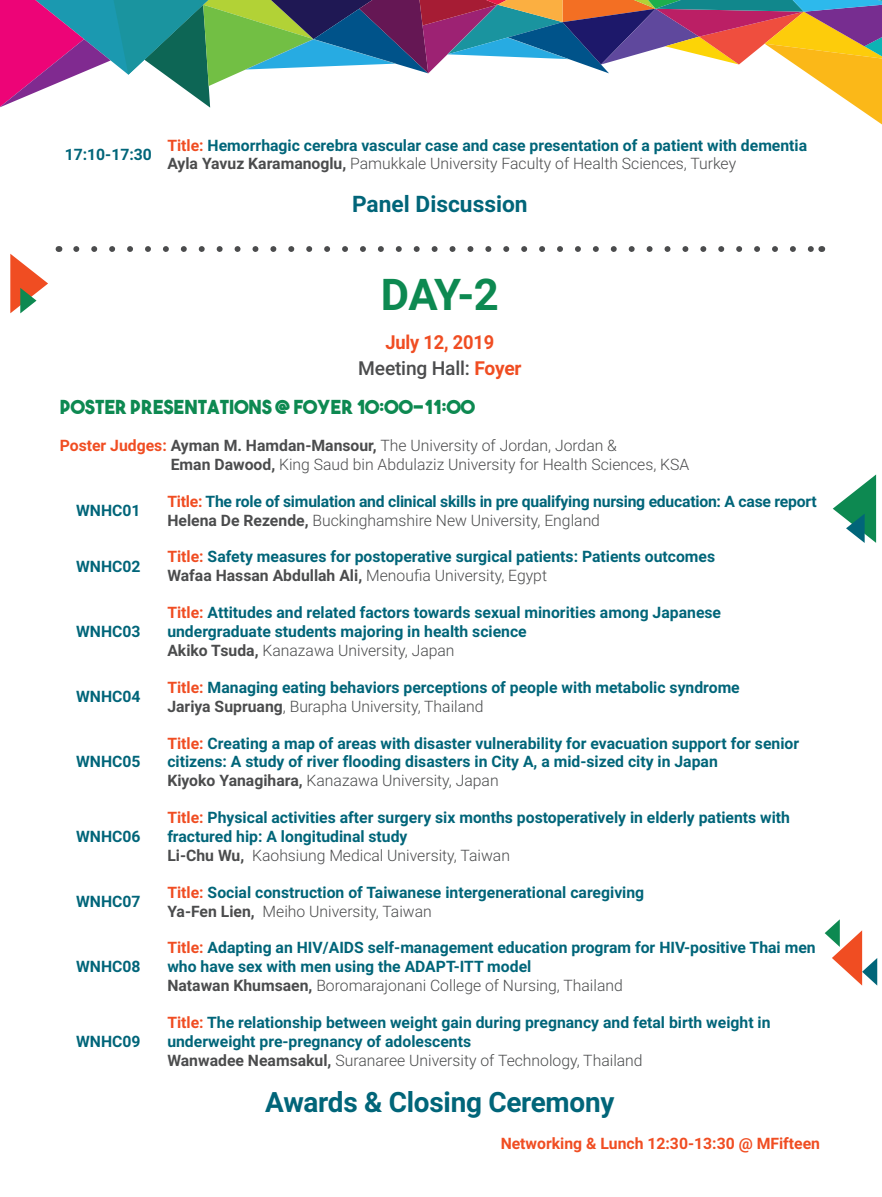
<style>
.page{position:relative;width:882px;height:1197px;background:#fff}
.page>*{position:absolute;margin:0;border:0;box-sizing:border-box;transform-origin:0 0}
.t1{font:700 43.75px "Roboto";color:#0d8951}
.t2{font:700 28px "Roboto";letter-spacing:-.01em;color:#016579}
.t3{font:700 22.75px "Roboto";color:#016579}
.t4{font:19.25px "The Bold Font";color:#0d8951}
.t5{font:500 19.25px "Roboto";letter-spacing:-.01em;color:#4b4c4d}
.t6{font:700 19.25px "Roboto";letter-spacing:-.01em;color:#f04d22;scale:.95 1}
.t7{font:700 15.75px/18.9px "Roboto";color:#016579}
.t8{font:300 15.75px "Roboto";color:#4b4c4d}
.t9{font:700 15.75px "Roboto";color:#f04d22}
.s1{color:#f04d22}
.s2{color:#4b4c4d}
.s3{font-weight:300;color:#4b4c4d}
.s4{font-weight:700;color:#f04d22}
.s5{font-weight:700}
</style>
<div class="page">
<svg style="left:0;top:0;width:882px;height:125px"></svg>
<svg style="left:833px;top:474px;width:43px;height:69px"></svg>
<svg style="left:825px;top:919px;width:52px;height:67px"></svg>
<svg style="left:10px;top:254px;width:38px;height:59px"></svg>
<svg style="left:76px;top:246px;width:736px;height:6px"></svg>
<p class="t7" style="left:65px;top:144px;width:89px">17:10-17:30</p>
<p class="t7" style="left:167px;top:135px;width:641px"><span class="s1">Title:</span> Hemorrhagic cerebra vascular case and case presentation of a patient with dementia<br><span class="s2">Ayla Yavuz Karamanoglu,</span> <span class="s3">Pamukkale University Faculty of Health Sciences, Turkey</span></p>
<p class="t3" style="left:352px;top:188px;width:177px">Panel Discussion</p>
<p class="t1" style="left:381px;top:264px;width:120px">DAY-2</p>
<p class="t6" style="left:386px;top:329px;width:116px">July 12, 2019</p>
<p class="t5" style="left:358px;top:354px;width:165px">Meeting Hall: <span class="s4">Foyer</span></p>
<p class="t4" style="left:60px;top:395px;width:417px">POSTER PRESENTATIONS @ FOYER 10:00-11:00</p>
<p class="t8" style="left:60px;top:434px;width:559px"><span class="s4">Poster Judges:</span> <span class="s5">Ayman M. Hamdan-Mansour,</span> The University of Jordan, Jordan &amp;</p>
<p class="t8" style="left:171px;top:453px;width:520px"><span class="s5">Eman Dawood,</span> King Saud bin Abdulaziz University for Health Sciences, KSA</p>
<p class="t7" style="left:76px;top:501px;width:66px">WNHC01</p>
<p class="t7" style="left:167px;top:491px;width:651px"><span class="s1">Title:</span> The role of simulation and clinical skills in pre qualifying nursing education: A case report<br><span class="s2">Helena De Rezende,</span> <span class="s3">Buckinghamshire New University, England</span></p>
<p class="t7" style="left:76px;top:556px;width:66px">WNHC02</p>
<p class="t7" style="left:167px;top:547px;width:549px"><span class="s1">Title:</span> Safety measures for postoperative surgical patients: Patients outcomes<br><span class="s2">Wafaa Hassan Abdullah Ali,</span> <span class="s3">Menoufia University, Egypt</span></p>
<p class="t7" style="left:76px;top:621px;width:66px">WNHC03</p>
<p class="t7" style="left:167px;top:603px;width:555px"><span class="s1">Title:</span> Attitudes and related factors towards sexual minorities among Japanese undergraduate students majoring in health science<br><span class="s2">Akiko Tsuda,</span> <span class="s3">Kanazawa University, Japan</span></p>
<p class="t7" style="left:76px;top:687px;width:66px">WNHC04</p>
<p class="t7" style="left:167px;top:677px;width:574px"><span class="s1">Title:</span> Managing eating behaviors perceptions of people with metabolic syndrome<br><span class="s2">Jariya Supruang</span><span class="s3">, Burapha University, Thailand</span></p>
<p class="t7" style="left:76px;top:752px;width:66px">WNHC05</p>
<p class="t7" style="left:76px;top:826px;width:66px">WNHC06</p>
<p class="t7" style="left:167px;top:733px;width:633px"><span class="s1">Title:</span> Creating a map of areas with disaster vulnerability for evacuation support for senior citizens: A study of river flooding disasters in City A, a mid-sized city in Japan<br><span class="s2">Kiyoko Yanagihara,</span> <span class="s3">Kanazawa University, Japan</span></p>
<p class="t7" style="left:167px;top:808px;width:624px"><span class="s1">Title:</span> Physical activities after surgery six months postoperatively in elderly patients with fractured hip: A longitudinal study<br><span class="s2">Li-Chu Wu,</span> <span class="s3">Kaohsiung Medical University, Taiwan</span></p>
<p class="t7" style="left:76px;top:892px;width:66px">WNHC07</p>
<p class="t7" style="left:167px;top:882px;width:478px"><span class="s1">Title:</span> Social construction of Taiwanese intergenerational caregiving<br><span class="s2">Ya-Fen Lien,</span> <span class="s3">Meiho University, Taiwan</span></p>
<p class="t7" style="left:76px;top:957px;width:66px">WNHC08</p>
<p class="t7" style="left:76px;top:1031px;width:66px">WNHC09</p>
<p class="t7" style="left:167px;top:938px;width:650px"><span class="s1">Title:</span> Adapting an HIV/AIDS self-management education program for HIV-positive Thai men who have sex with men using the ADAPT-ITT model<br><span class="s2">Natawan Khumsaen,</span> <span class="s3">Boromarajonani College of Nursing, Thailand</span></p>
<p class="t7" style="left:167px;top:1012px;width:605px"><span class="s1">Title:</span> The relationship between weight gain during pregnancy and fetal birth weight in underweight pre-pregnancy of adolescents<br><span class="s2">Wanwadee Neamsakul,</span> <span class="s3">Suranaree University of Technology, Thailand</span></p>
<p class="t2" style="left:265px;top:1082px;width:351px">Awards &amp; Closing Ceremony</p>
<p class="t9" style="left:501px;top:1132px;width:321px">Networking &amp; Lunch 12:30-13:30 @ MFifteen</p>
</div>
